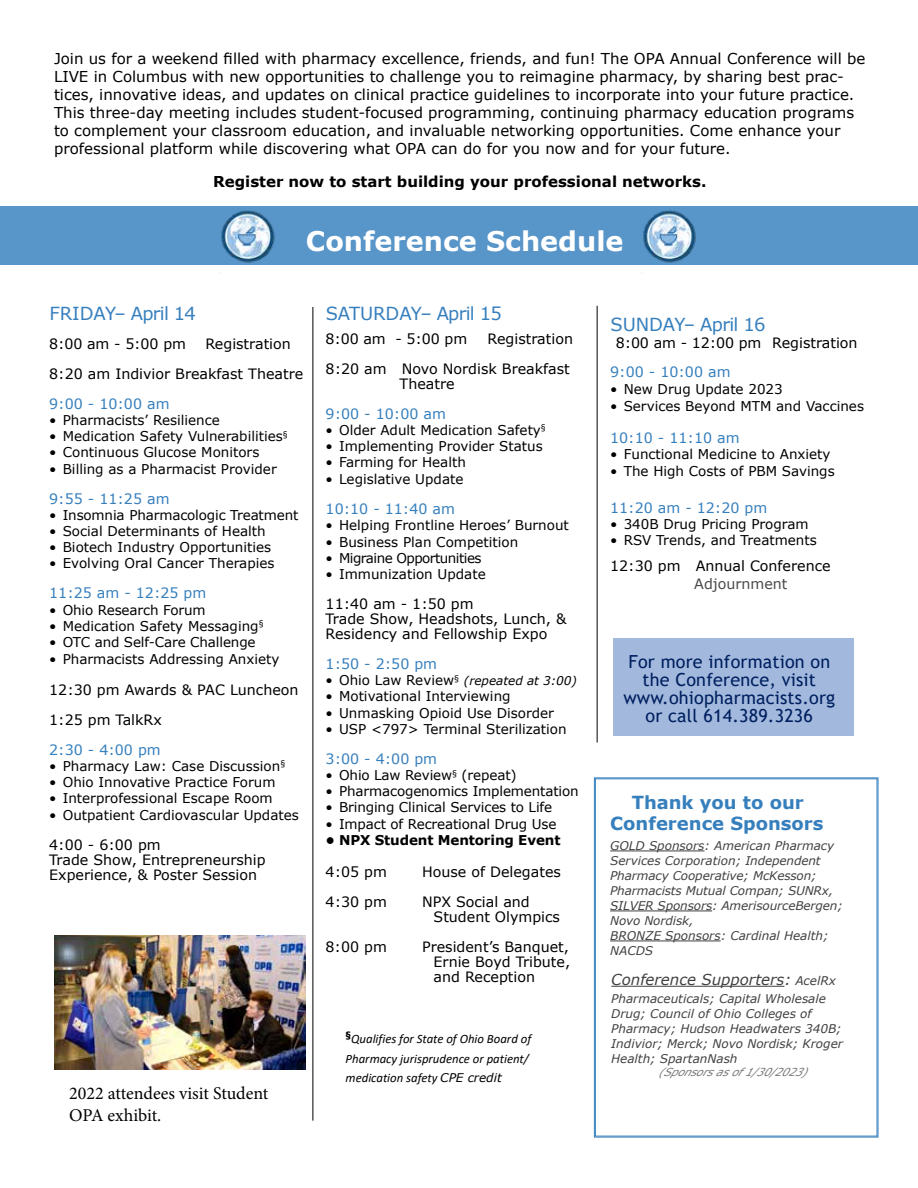
<style>
.page{position:relative;width:918px;height:1188px;background:#fff}
.page>*{position:absolute;margin:0;border:0;box-sizing:border-box;transform-origin:0 0}
.t1{font:700 27px "Verdana";color:#fff}
.t2{font:18px/18px "Trebuchet MS";letter-spacing:.01em;color:#001f60;text-align:center}
.t3{font:18px "Verdana";letter-spacing:-.04em;color:#367fbd}
.t4{font:18px/21.6px "Minion Pro";color:#000}
.t5{font:700 18px/21.6px "Verdana";color:#367fbd;text-align:center}
.t6{font:15px/18px "Verdana";color:#000}
.t7{font:700 15px "Verdana";color:#000}
.t8{font:italic 15px "Verdana";color:#414042}
.t9{font:14.25px/15px "Verdana";color:#000}
.t10{font:14.25px "Verdana";color:#367fbd}
.t11{font:14.25px "Verdana";color:#4a4a4d}
.t12{font:13.5px "Verdana";color:#000}
.t13{font:700 13.5px "Verdana";letter-spacing:-.01em;color:#000}
.t14{font:13.5px "Verdana";letter-spacing:-.04em;color:#000}
.t15{font:italic 12.75px/19.5px "Calibri";color:#000}
.t16{font:italic 12px/15px "Verdana";color:#414042}
.t17{font:italic 12px "Verdana";color:#000}
.t18{font:italic 10.95px "Verdana";color:#797a7d}
.s1{font-style:normal;font-size:13.5px}
.s2{font-family:"Verdana";font-size:12px}
.s3{font-size:12px}
</style>
<div class="page">
<svg style="left:594px;top:777px;width:285px;height:361px"></svg>
<div style="left:614px;top:638px;width:240px;height:98px;background:#a2b9dd"></div>
<div style="left:0;top:207px;width:918px;height:58px;background:#5895c8"></div>
<hr style="left:611px;top:986px;width:173px;height:1px;background:#414042">
<hr style="left:610px;top:851px;width:95px;height:1px;background:#414042">
<hr style="left:610px;top:911px;width:102px;height:1px;background:#414042">
<hr style="left:610px;top:941px;width:111px;height:1px;background:#414042">
<hr style="left:313px;top:307px;width:1px;height:814px;background:#000">
<hr style="left:597px;top:306px;width:1px;height:436px;background:#000">
<img style="left:219px;top:210px;width:56px;height:63px">
<img style="left:641px;top:210px;width:55px;height:63px">
<img style="left:54px;top:935px;width:251px;height:134px">
<p class="t6" style="left:54px;top:49px;width:813px">Join us for a weekend filled with pharmacy excellence, friends, and fun! The OPA Annual Conference will be LIVE in Columbus with new opportunities to challenge you to reimagine pharmacy, by sharing best prac&shy;tices, innovative ideas, and updates on clinical practice guidelines to incorporate into your future practice.<br>This three-day meeting includes student-focused programming, continuing pharmacy education programs to complement your classroom education, and invaluable networking opportunities. Come enhance your professional platform while discovering what OPA can do for you now and for your future.</p>
<p class="t7" style="left:213px;top:171px;width:495px">Register now to start building your professional networks.</p>
<h1 class="t1" style="left:306px;top:223px;width:319px">Conference Schedule</h1>
<h2 class="t3" style="left:50px;top:301px;width:148px">FRIDAY– April 14</h2>
<p class="t9" style="left:49px;top:336px;width:138px">8:00 am - 5:00 pm</p>
<p class="t9" style="left:49px;top:328px;width:256px;line-height:30px;text-indent:156px">Registration<br>8:20 am Indivior Breakfast Theatre</p>
<p class="t10" style="left:49px;top:394px;width:122px">9:00 - 10:00 am</p>
<p class="t12" style="left:49px;top:411px;width:172px">• Pharmacists’ Resilience</p>
<p class="t12" style="left:49px;top:427px;width:240px">• Medication Safety Vulnerabilities<sup>§</sup></p>
<p class="t12" style="left:49px;top:443px;width:212px">• Continuous Glucose Monitors</p>
<p class="t12" style="left:49px;top:459px;width:229px">• Billing as a Pharmacist Provider</p>
<p class="t10" style="left:49px;top:489px;width:122px">9:55 - 11:25 am</p>
<p class="t12" style="left:49px;top:506px;width:251px">• Insomnia Pharmacologic Treatment</p>
<p class="t12" style="left:49px;top:522px;width:218px">• Social Determinants of Health</p>
<p class="t12" style="left:49px;top:538px;width:224px">• Biotech Industry Opportunities</p>
<p class="t12" style="left:49px;top:554px;width:227px">• Evolving Oral Cancer Therapies</p>
<p class="t10" style="left:49px;top:583px;width:159px">11:25 am - 12:25 pm</p>
<p class="t12" style="left:49px;top:600px;width:158px">• Ohio Research Forum</p>
<p class="t12" style="left:49px;top:617px;width:216px">• Medication Safety Messaging<sup>§</sup></p>
<p class="t12" style="left:49px;top:633px;width:208px">• OTC and Self-Care Challenge</p>
<p class="t12" style="left:49px;top:650px;width:232px">• Pharmacists Addressing Anxiety</p>
<p class="t9" style="left:49px;top:674px;width:251px;line-height:30px">12:30 pm Awards &amp; PAC Luncheon<br>1:25 pm TalkRx</p>
<p class="t10" style="left:49px;top:740px;width:113px">2:30 - 4:00 pm</p>
<p class="t12" style="left:49px;top:757px;width:238px">• Pharmacy Law: Case Discussion<sup>§</sup></p>
<p class="t12" style="left:49px;top:773px;width:228px">• Ohio Innovative Practice Forum</p>
<p class="t12" style="left:49px;top:789px;width:225px">• Interprofessional Escape Room</p>
<p class="t12" style="left:49px;top:806px;width:251px">• Outpatient Cardiovascular Updates</p>
<p class="t9" style="left:49px;top:838px;width:218px">4:00 - 6:00 pm<br>Trade Show, Entrepreneurship<br>Experience, &amp; Poster Session</p>
<h2 class="t4" style="left:69px;top:1083px;width:201px">2022 attendees visit Student<br>OPA exhibit.</h2>
<h2 class="t3" style="left:326px;top:301px;width:178px">SATURDAY– April 15</h2>
<p class="t9" style="left:326px;top:331px;width:143px">8:00 am - 5:00 pm</p>
<p class="t9" style="left:326px;top:323px;width:249px;line-height:30px;text-align:right">Registration<br>8:20 am Novo Nordisk Breakfast</p>
<p class="t9" style="left:400px;top:376px;width:57px">Theatre</p>
<p class="t10" style="left:326px;top:404px;width:122px">9:00 - 10:00 am</p>
<p class="t12" style="left:326px;top:421px;width:222px">• Older Adult Medication Safety<sup>§</sup></p>
<p class="t12" style="left:326px;top:437px;width:219px">• Implementing Provider Status</p>
<p class="t12" style="left:326px;top:453px;width:142px">• Farming for Health</p>
<p class="t12" style="left:326px;top:470px;width:139px">• Legislative Update</p>
<p class="t10" style="left:326px;top:499px;width:131px">10:10 - 11:40 am</p>
<p class="t12" style="left:326px;top:516px;width:245px">• Helping Frontline Heroes’ Burnout</p>
<p class="t12" style="left:326px;top:532px;width:194px">• Business Plan Competition</p>
<p class="t14" style="left:326px;top:549px;width:157px">• Migraine Opportunities</p>
<p class="t12" style="left:326px;top:565px;width:162px">• Immunization Update</p>
<p class="t9" style="left:326px;top:596px;width:242px">11:40 am - 1:50 pm<br>Trade Show, Headshots, Lunch, &amp;<br>Residency and Fellowship Expo</p>
<p class="t10" style="left:326px;top:654px;width:113px">1:50 - 2:50 pm</p>
<p class="t17" style="left:326px;top:673px;width:253px"><span class="s1">• Ohio Law Review</span><sup>§</sup> (repeated at 3:00)</p>
<p class="t12" style="left:326px;top:687px;width:187px">• Motivational Interviewing</p>
<p class="t12" style="left:326px;top:703px;width:230px">• Unmasking Opioid Use Disorder</p>
<p class="t12" style="left:326px;top:720px;width:243px">• USP &lt;797&gt; Terminal Sterilization</p>
<p class="t10" style="left:326px;top:749px;width:113px">3:00 - 4:00 pm</p>
<p class="t12" style="left:326px;top:766px;width:193px">• Ohio Law Review<sup>§</sup> (repeat)</p>
<p class="t12" style="left:326px;top:782px;width:255px">• Pharmacogenomics Implementation</p>
<p class="t12" style="left:326px;top:798px;width:228px">• Bringing Clinical Services to Life</p>
<p class="t12" style="left:326px;top:814px;width:232px">• Impact of Recreational Drug Use</p>
<p class="t13" style="left:326px;top:830px;width:236px">• NPX Student Mentoring Event</p>
<p class="t9" style="left:326px;top:864px;width:63px">4:05 pm</p>
<p class="t9" style="left:422px;top:864px;width:140px">House of Delegates</p>
<p class="t9" style="left:326px;top:894px;width:63px">4:30 pm</p>
<p class="t9" style="left:434px;top:894px;width:128px;text-indent:-11px">NPX Social and<br>Student Olympics</p>
<p class="t9" style="left:326px;top:939px;width:63px">8:00 pm</p>
<p class="t9" style="left:434px;top:939px;width:138px;text-align:justify;text-indent:-11px">President’s Banquet, Ernie Boyd Tribute, and Reception</p>
<p class="t15" style="left:346px;top:1029px;width:187px"><sup>§</sup>Qualifies for State of Ohio Board of<br>Pharmacy jurisprudence or patient/ medication safety <span class="s2">CPE credit</span></p>
<h2 class="t3" style="left:611px;top:312px;width:157px">SUNDAY– April 16</h2>
<p class="t9" style="left:616px;top:335px;width:243px">8:00 am - 12:00 pm Registration</p>
<p class="t10" style="left:610px;top:362px;width:122px">9:00 - 10:00 am</p>
<p class="t12" style="left:610px;top:379px;width:174px">• New Drug Update 2023</p>
<p class="t12" style="left:610px;top:396px;width:255px">• Services Beyond MTM and Vaccines</p>
<p class="t10" style="left:610px;top:428px;width:131px">10:10 - 11:10 am</p>
<p class="t12" style="left:610px;top:445px;width:222px">• Functional Medicine to Anxiety</p>
<p class="t12" style="left:610px;top:462px;width:226px">• The High Costs of PBM Savings</p>
<p class="t10" style="left:610px;top:498px;width:159px">11:20 am - 12:20 pm</p>
<p class="t12" style="left:610px;top:515px;width:200px">• 340B Drug Pricing Program</p>
<p class="t12" style="left:610px;top:531px;width:208px">• RSV Trends, and Treatments</p>
<p class="t9" style="left:610px;top:559px;width:222px">12:30 pm Annual Conference</p>
<p class="t11" style="left:694px;top:574px;width:95px">Adjournment</p>
<h2 class="t2" style="left:623px;top:652px;width:213px">For more information on the Conference, visit www.ohiopharmacists.org or call 614.389.3236</h2>
<h2 class="t5" style="left:610px;top:791px;width:215px">Thank you to our<br>Conference Sponsors</h2>
<p class="t16" style="left:610px;top:838px;width:234px">GOLD Sponsors: American Pharmacy<br>Services Corporation; Independent<br>Pharmacy Cooperative; McKesson;<br>Pharmacists Mutual Compan; SUNRx,<br>SILVER Sponsors: AmerisourceBergen;<br>Novo Nordisk,<br>BRONZE Sponsors: Cardinal Health;<br>NACDS</p>
<p class="t8" style="left:611px;top:969px;width:226px">Conference Supporters: <span class="s3">AcelRx</span></p>
<p class="t16" style="left:611px;top:991px;width:233px">Pharmaceuticals; Capital Wholesale Drug; Council of Ohio Colleges of Pharmacy; Hudson Headwaters 340B; Indivior; Merck; Novo Nordisk; Kroger Health; SpartanNash</p>
<p class="t18" style="left:659px;top:1065px;width:150px">(Sponsorsasof1/30/2023)</p>
</div>
